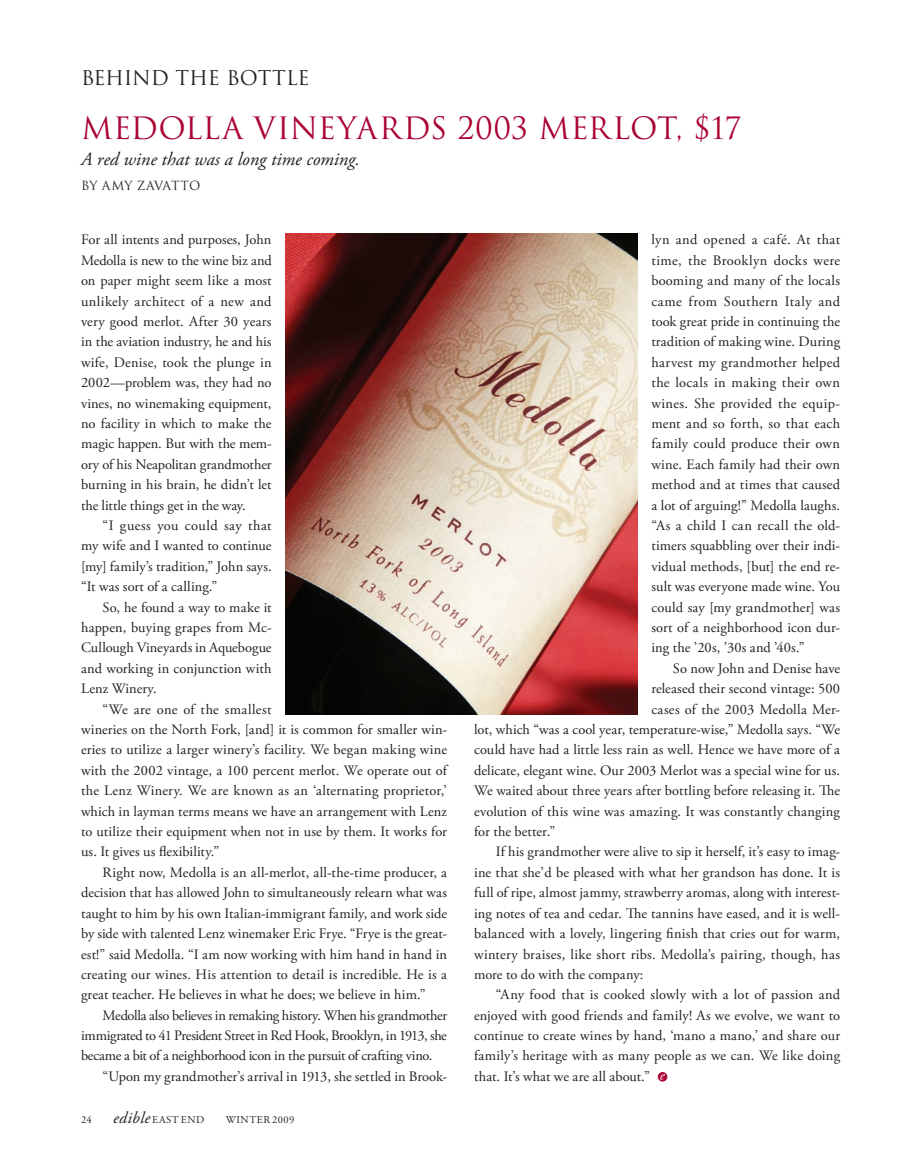
<style>
.page{position:relative;width:905px;height:1170px;background:#fff}
.page>*{position:absolute;margin:0;border:0;box-sizing:border-box;transform-origin:0 0}
.DPT_2Title{font:30px "Trajan Pro";letter-spacing:.03em;color:#ab0333}
.DPT_Eyebrow{font:19.8px "Trajan Pro";color:#231f20}
.DPT_3Description{font:italic 18.75px "Adobe Garamond Pro";color:#231f20}
.First_Paragraph_No_i{font:14.4px/20.4px "Adobe Garamond Pro";letter-spacing:.005em;color:#231f20;text-align:justify}
.DPT_4Byline{font:12.3px "Trajan Pro";letter-spacing:.045em;color:#231f20}
.t1{font:10.5px "Adobe Garamond Pro";letter-spacing:.04em;color:#231f20}
.s1{font-style:italic;font-size:16.5px}
</style>
<div class="page">
<img style="left:285px;top:234px;width:353px;height:480px">
<svg style="left:657px;top:1072px;width:10px;height:9px"></svg>
<p class="DPT_Eyebrow" style="left:81px;top:65px;width:230px">BEHIND THE BOTTLE</p>
<p class="DPT_2Title" style="left:81px;top:109px;width:662px">MEDOLLA VINEYARDS 2003 MERLOT, $17</p>
<p class="DPT_3Description" style="left:81px;top:147px;width:280px">A red wine that was a long time coming.</p>
<p class="DPT_4Byline" style="left:81px;top:178px;width:33px">BY AMY</p>
<p class="DPT_4Byline" style="left:137px;top:178px;width:65px">ZAVATTO</p>
<p class="First_Paragraph_No_i" style="left:81px;top:230px;width:192px">For all intents and purposes, John Medolla is new to the wine biz and on paper might seem like a most unlikely architect of a new and very good merlot. After 30 years in the aviation industry, he and his wife, Denise, took the plunge in 2002—problem was, they had no vines, no winemaking equipment, no facility in which to make the magic happen. But with the mem&shy;ory of his Neapolitan grandmother burning in his brain, he didn’t let the little things get in the way.</p>
<p class="First_Paragraph_No_i" style="left:81px;top:516px;width:192px;text-indent:22px">“I guess you could say that my wife and I wanted to continue [my] family’s tradition,” John says. “It was sort of a calling.”</p>
<p class="First_Paragraph_No_i" style="left:81px;top:597px;width:192px;text-indent:22px">So, he found a way to make it happen, buying grapes from Mc-Cullough Vineyards in Aquebogue and working in conjunction with Lenz Winery.</p>
<p class="First_Paragraph_No_i" style="left:81px;top:699px;width:367px;text-align:left;text-indent:22px">“We are one of the smallest<br>wineries on the North Fork, [and] it is common for smaller win&shy;eries to utilize a larger winery’s facility. We began making wine with the 2002 vintage, a 100 percent merlot. We operate out of the Lenz Winery. We are known as an ‘alternating proprietor,’ which in layman terms means we have an arrangement with Lenz to utilize their equipment when not in use by them. It works for us. It gives us flexibility.”</p>
<p class="First_Paragraph_No_i" style="left:81px;top:863px;width:367px;text-indent:22px">Right now, Medolla is an all-merlot, all-the-time producer, a decision that has allowed John to simultaneously relearn what was taught to him by his own Italian-immigrant family, and work side by side with talented Lenz winemaker Eric Frye. “Frye is the great&shy;est!” said Medolla. “I am now working with him hand in hand in creating our wines. His attention to detail is incredible. He is a great teacher. He believes in what he does; we believe in him.”</p>
<p class="First_Paragraph_No_i" style="left:81px;top:1005px;width:367px;text-indent:22px">Medolla also believes in remaking history. When his grandmother immigrated to 41 President Street in Red Hook, Brooklyn, in 1913, she became a bit of a neighborhood icon in the pursuit of crafting vino.</p>
<p class="First_Paragraph_No_i" style="left:103px;top:1067px;width:346px">“Upon my grandmother’s arrival in 1913, she settled in Brook-</p>
<p class="t1" style="left:81px;top:1113px;width:12px">24</p>
<p class="t1" style="left:113px;top:1113px;width:93px"><span class="s1">edible</span> EAST END</p>
<p class="t1" style="left:226px;top:1113px;width:19px">winter</p>
<p class="t1" style="left:272px;top:1113px;width:24px">2009</p>
<p class="First_Paragraph_No_i" style="left:651px;top:230px;width:190px">lyn and opened a café. At that time, the Brooklyn docks were booming and many of the locals came from Southern Italy and took great pride in continuing the tradition of making wine. During harvest my grandmother helped the locals in making their own wines. She provided the equip&shy;ment and so forth, so that each family could produce their own wine. Each family had their own method and at times that caused a lot of arguing!” Medolla laughs. “As a child I can recall the old&shy;timers squabbling over their indi&shy;vidual methods, [but] the end re&shy;sult was everyone made wine. You could say [my grandmother] was sort of a neighborhood icon dur&shy;ing the ’20s, ’30s and ’40s.”</p>
<p class="First_Paragraph_No_i" style="left:673px;top:659px;width:169px">So now John and Denise have</p>
<p class="First_Paragraph_No_i" style="left:651px;top:679px;width:190px">released their second vintage: 500</p>
<p class="First_Paragraph_No_i" style="left:651px;top:699px;width:190px">cases of the 2003 Medolla Mer-</p>
<p class="First_Paragraph_No_i" style="left:474px;top:720px;width:367px">lot, which “was a cool year, temperature-wise,” Medolla says. “We</p>
<p class="First_Paragraph_No_i" style="left:474px;top:740px;width:367px">could have had a little less rain as well. Hence we have more of a</p>
<p class="First_Paragraph_No_i" style="left:474px;top:761px;width:367px">delicate, elegant wine. Our 2003 Merlot was a special wine for us.</p>
<p class="First_Paragraph_No_i" style="left:474px;top:781px;width:367px">We waited about three years after bottling before releasing it. The</p>
<p class="First_Paragraph_No_i" style="left:474px;top:801px;width:367px">evolution of this wine was amazing. It was constantly changing</p>
<p class="First_Paragraph_No_i" style="left:474px;top:822px;width:83px">for the better.”</p>
<p class="First_Paragraph_No_i" style="left:474px;top:842px;width:367px;text-indent:22px">If his grandmother were alive to sip it herself, it’s easy to imag&shy;ine that she’d be pleased with what her grandson has done. It is full of ripe, almost jammy, strawberry aromas, along with interest&shy;ing notes of tea and cedar. The tannins have eased, and it is well&shy;balanced with a lovely, lingering finish that cries out for warm, wintery braises, like short ribs. Medolla’s pairing, though, has more to do with the company:</p>
<p class="First_Paragraph_No_i" style="left:474px;top:985px;width:367px;text-indent:22px">“Any food that is cooked slowly with a lot of passion and enjoyed with good friends and family! As we evolve, we want to continue to create wines by hand, ‘mano a mano,’ and share our family’s heritage with as many people as we can. We like doing that. It’s what we are all about.”</p>
</div>
